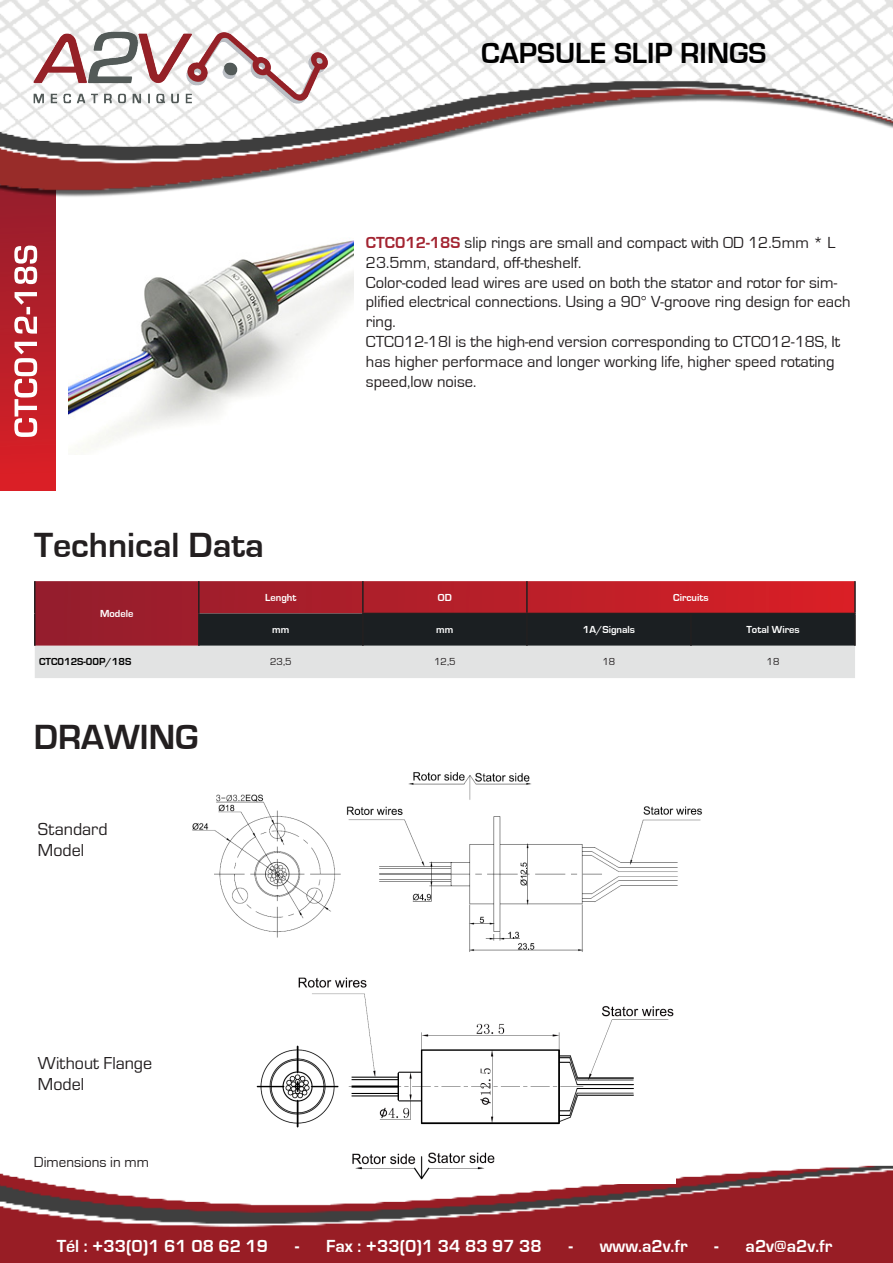
<style>
.page{position:relative;width:893px;height:1263px;background:#fff}
.page>*{position:absolute;margin:0;border:0;box-sizing:border-box;transform-origin:0 0}
.t1{font:700 36px "Eurostile";color:#231f20}
.t2{font:700 30px "Eurostile";color:#000}
.t3{font:700 18px "Eurostile";color:#fff}
.t4{font:18px/21.6px "Eurostile";color:#231f20}
.t5{font:16.5px/19.8px "Eurostile";color:#231f20}
.t6{font:15px "Eurostile";color:#231f20}
.t7{font:700 10.5px "Eurostile";color:#fff}
.t8{font:700 10.5px "Eurostile";color:#000}
.t9{font:10.5px "Eurostile";color:#231f20}
.s1{font-weight:700;color:#a32431}
</style>
<div class="page">
<svg style="left:0;top:0;width:893px;height:224px"></svg>
<img style="left:0;top:1165px;width:893px;height:98px">
<img style="left:5px;top:19px;width:339px;height:50px">
<div style="left:0;top:170px;width:55px;height:320px;background:linear-gradient(to bottom,#901e2d,#db1f26)"></div>
<img style="left:0;top:69px;width:893px;height:129px">
<img style="left:192px;top:772px;width:510px;height:180px">
<img style="left:256px;top:977px;width:420px;height:206px">
<img style="left:69px;top:240px;width:285px;height:215px">
<svg style="left:36px;top:581px;width:818px;height:32px;background:#b41f2a"></svg>
<svg style="left:35px;top:613px;width:820px;height:65px;background:#8c8284"></svg>
<hr style="left:34px;top:581px;width:2px;height:32px;background:#231f20">
<hr style="left:198px;top:581px;width:2px;height:32px;background:#231f20">
<hr style="left:362px;top:581px;width:2px;height:32px;background:#231f20">
<hr style="left:526px;top:581px;width:2px;height:32px;background:#231f20">
<hr style="left:854px;top:581px;width:2px;height:32px;background:#231f20">
<hr style="left:34px;top:613px;width:2px;height:33px;background:#231f20">
<hr style="left:198px;top:613px;width:2px;height:33px;background:#231f20">
<hr style="left:362px;top:614px;width:2px;height:32px;background:#231f20">
<hr style="left:526px;top:614px;width:2px;height:32px;background:#231f20">
<hr style="left:690px;top:614px;width:2px;height:32px;background:#231f20">
<hr style="left:854px;top:614px;width:2px;height:32px;background:#231f20">
<hr style="left:362px;top:613px;width:165px;height:1px;background:#231f20">
<hr style="left:527px;top:613px;width:164px;height:1px;background:#231f20">
<hr style="left:691px;top:613px;width:165px;height:1px;background:#231f20">
<svg style="left:14px;top:246px;width:23px;height:191px"></svg>
<p class="t2" style="left:481px;top:37px;width:287px">CAPSULE SLIP RINGS</p>
<p class="t1" style="left:34px;top:525px;width:232px">Technical Data</p>
<p class="t5" style="left:366px;top:233px;width:471px"><span class="s1">CTC012-18S</span> slip rings are small and compact with OD 12.5mm * L<br>23.5mm, standard, off-theshelf.</p>
<p class="t5" style="left:366px;top:273px;width:486px">Color-coded lead wires are used on both the stator and rotor for sim&shy;plified electrical connections. Using a 90° V-groove ring design for each ring.</p>
<p class="t5" style="left:366px;top:332px;width:476px">CTC012-18l is the high-end version corresponding to CTC012-18S, It has higher performace and longer working life, higher speed rotating speed,low noise.</p>
<p class="t7" style="left:100px;top:608px;width:35px">Modele</p>
<p class="t7" style="left:265px;top:592px;width:33px">Lenght</p>
<p class="t7" style="left:438px;top:592px;width:15px">OD</p>
<p class="t7" style="left:673px;top:592px;width:37px">Circuits</p>
<p class="t7" style="left:272px;top:624px;width:19px">mm</p>
<p class="t7" style="left:436px;top:624px;width:19px">mm</p>
<p class="t7" style="left:583px;top:624px;width:54px">1A/Signals</p>
<p class="t7" style="left:746px;top:624px;width:55px">Total Wires</p>
<p class="t8" style="left:39px;top:656px;width:94px">CTC012S-00P/18S</p>
<p class="t9" style="left:270px;top:656px;width:23px">23,5</p>
<p class="t9" style="left:434px;top:656px;width:23px">12,5</p>
<p class="t9" style="left:602px;top:656px;width:14px">18</p>
<p class="t9" style="left:766px;top:656px;width:14px">18</p>
<p class="t1" style="left:34px;top:717px;width:166px">DRAWING</p>
<p class="t4" style="left:38px;top:817px;width:71px">Standard<br>Model</p>
<p class="t4" style="left:38px;top:1051px;width:116px">Without Flange<br>Model</p>
<p class="t6" style="left:34px;top:1153px;width:117px">Dimensions in mm</p>
<p class="t3" style="left:57px;top:1236px;width:213px">Tél : +33(0)1 61 08 62 19</p>
<p class="t3" style="left:295px;top:1236px;width:248px">- Fax : +33(0)1 34 83 97 38</p>
<p class="t3" style="left:569px;top:1236px;width:120px">- www.a2v.fr</p>
<p class="t3" style="left:715px;top:1236px;width:119px">- a2v@a2v.fr</p>
</div>
